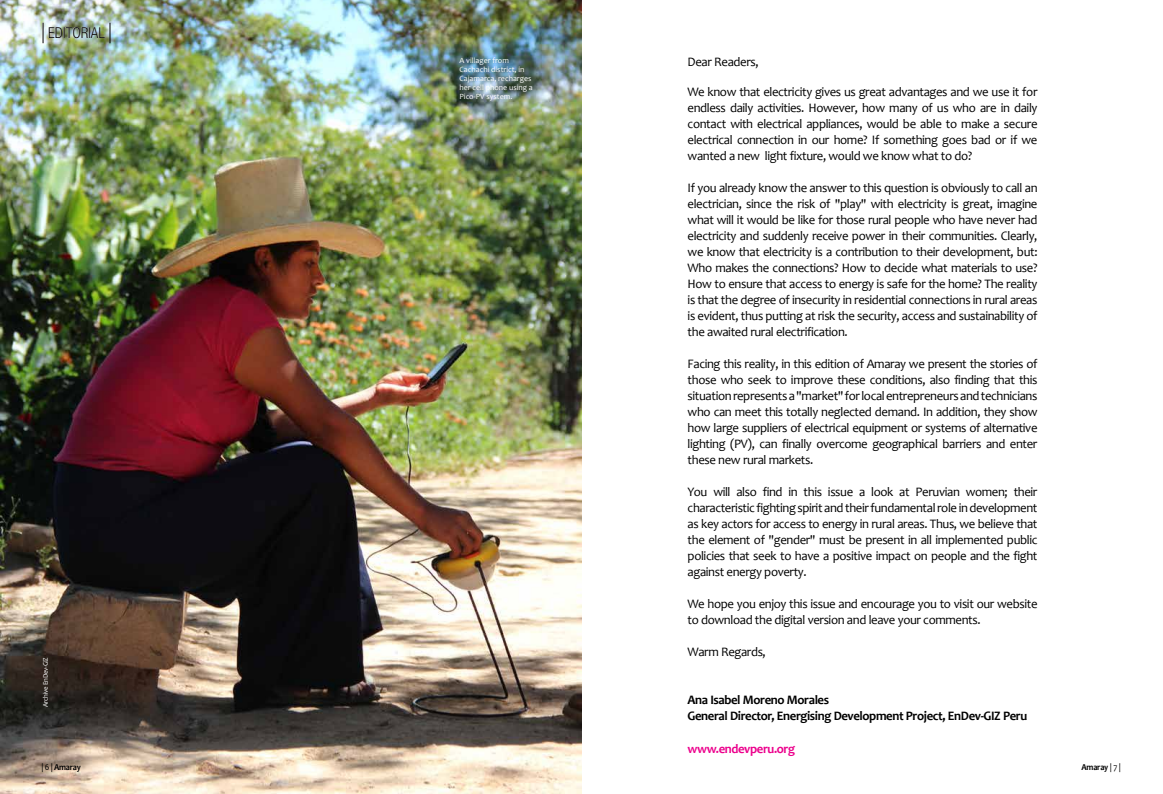
<style>
.page{position:relative;width:1163px;height:794px;background:#fff}
.page>*{position:absolute;margin:0;border:0;box-sizing:border-box;transform-origin:0 0}
.t1{font:300 condensed 15px "Helvetica Neue LT Std";color:#000}
.t2{font:13px/16px "Candara";letter-spacing:-.03em;color:#000;text-align:justify}
.t3{font:700 13px/16px "Candara";letter-spacing:-.03em;color:#000}
.t4{font:700 13px "Candara";letter-spacing:-.03em;color:#ec008c}
.t5{font:700 9px "Candara";letter-spacing:-.02em;color:#000;scale:.93 1}
.t6{font:8px/9px "Candara";color:#fff}
.t7{font:7px "Candara";letter-spacing:-.03em;color:#fff}
.s1{font-weight:400}
</style>
<div class="page">
<img style="left:0;top:0;width:581px;height:794px">
<svg style="left:109px;top:23px;width:1px;height:20px"></svg>
<svg style="left:42px;top:23px;width:2px;height:20px"></svg>
<p class="t1" style="left:48px;top:25px;width:58px">EDITORIAL</p>
<p class="t7" style="left:41px;top:707px;width:52px;rotate:-90deg">Archive EnDev-GIZ</p>
<p class="t6" style="left:459px;top:55px;width:75px">A villager from<br>Cachachi district, in<br>Cajamarca, recharges her cell phone using a<br>Pico-PV system.</p>
<p class="t2" style="left:687px;top:54px;width:73px">Dear Readers,</p>
<p class="t2" style="left:687px;top:84px;width:351px">We know that electricity gives us great advantages and we use it for endless daily activities. However, how many of us who are in daily contact with electrical appliances, would be able to make a secure electrical connection in our home? If something goes bad or if we wanted a new light fixture, would we know what to do?</p>
<p class="t2" style="left:687px;top:180px;width:351px">If you already know the answer to this question is obviously to call an electrician, since the risk of "play" with electricity is great, imagine what will it would be like for those rural people who have never had electricity and suddenly receive power in their communities. Clearly, we know that electricity is a contribution to their development, but:<br>Who makes the connections? How to decide what materials to use?<br>How to ensure that access to energy is safe for the home? The reality is that the degree of insecurity in residential connections in rural areas is evident, thus putting at risk the security, access and sustainability of the awaited rural electrification.</p>
<p class="t2" style="left:687px;top:356px;width:351px">Facing this reality, in this edition of Amaray we present the stories of those who seek to improve these conditions, also finding that this situation represents a "market" for local entrepreneurs and technicians who can meet this totally neglected demand. In addition, they show how large suppliers of electrical equipment or systems of alternative lighting (PV), can finally overcome geographical barriers and enter these new rural markets.</p>
<p class="t2" style="left:687px;top:484px;width:351px">You will also find in this issue a look at Peruvian women; their characteristic fighting spirit and their fundamental role in development as key actors for access to energy in rural areas. Thus, we believe that the element of "gender" must be present in all implemented public policies that seek to have a positive impact on people and the fight against energy poverty.</p>
<p class="t2" style="left:687px;top:596px;width:351px">We hope you enjoy this issue and encourage you to visit our website to download the digital version and leave your comments.</p>
<p class="t2" style="left:687px;top:644px;width:80px">Warm Regards,</p>
<p class="t3" style="left:687px;top:692px;width:341px">Ana Isabel Moreno Morales<br>General Director, Energising Development Project, EnDev-GIZ Peru</p>
<p class="t4" style="left:687px;top:740px;width:109px">www.endevperu.org</p>
<p class="t5" style="left:42px;top:761px;width:44px"><span class="s1">| 6 |</span> Amaray</p>
<p class="t5" style="left:1081px;top:761px;width:44px">Amaray <span class="s1">| 7 |</span></p>
</div>
